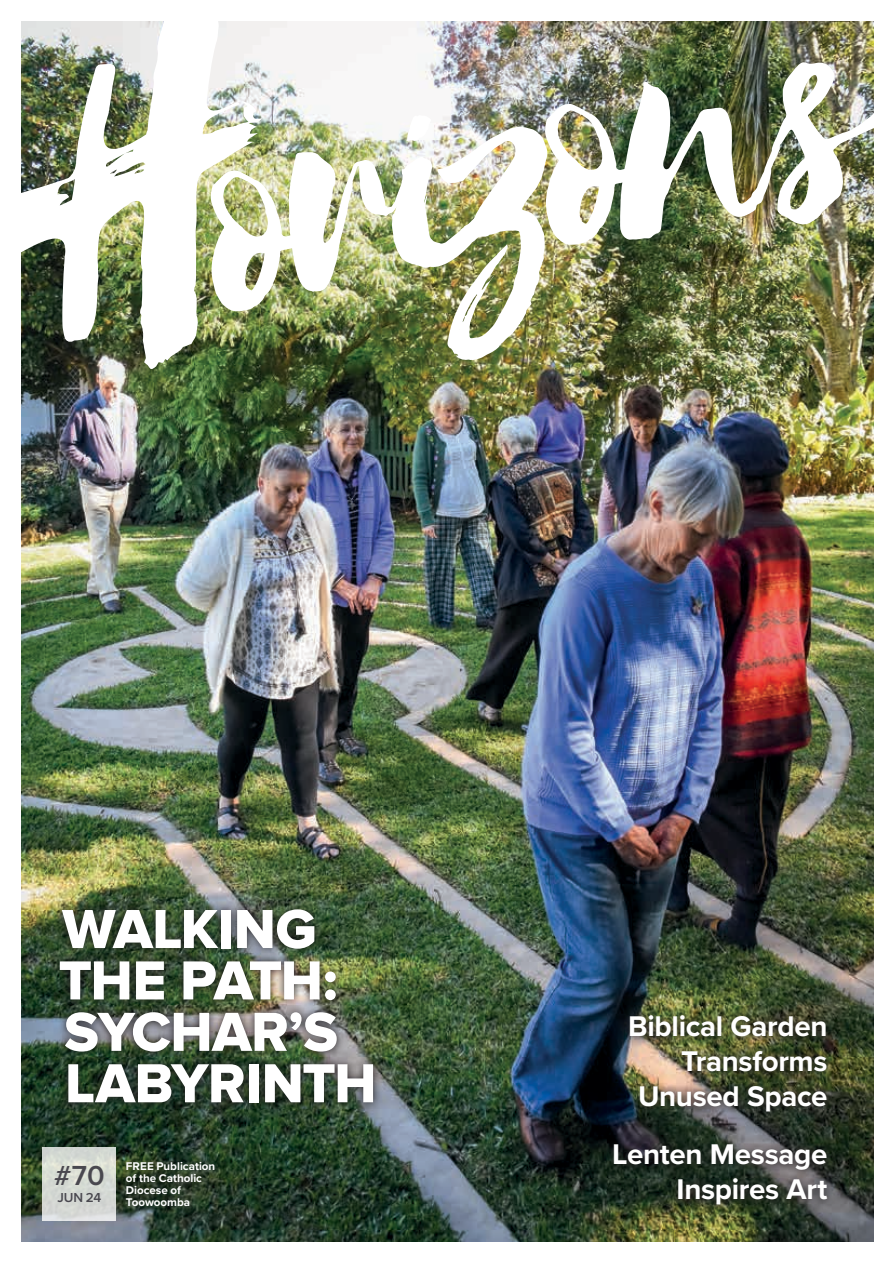
<style>
.page{position:relative;width:893px;height:1263px;background:#fff}
.page>*{position:absolute;margin:0;border:0;box-sizing:border-box;transform-origin:0 0}
.t1{font:57px/51.4px "Proxima Nova Extrabld";letter-spacing:-.01em;color:#fff}
.t2{font:700 29.55px/34.7px "Proxima Nova";letter-spacing:-.01em;color:#fff;text-align:right}
.t3{font:600 28.5px "Proxima Nova";color:#49484f}
.t4{font:600 13.5px "Proxima Nova";color:#49484f}
.t5{font:700 11.55px/12px "Proxima Nova";color:#fff}
</style>
<div class="page">
<img style="left:21px;top:21px;width:853px;height:1221px">
<img style="left:21px;top:21px;width:241px;height:349px">
<img style="left:210px;top:34px;width:664px;height:326px">
<div style="left:117px;top:1152px;width:106px;height:62px;background:#231f20;opacity:.6"></div>
<svg style="left:42px;top:1147px;width:74px;height:73px;background:#d6dad4"></svg>
<img style="left:51px;top:901px;width:331px;height:210px">
<img style="left:605px;top:1008px;width:230px;height:205px">
<h1 class="t1" style="left:58px;top:907px;width:319px">WALKING<br>THE PATH:<br>SYCHAR’S<br>LABYRINTH</h1>
<p class="t3" style="left:54px;top:1154px;width:52px">#70</p>
<p class="t4" style="left:57px;top:1187px;width:45px">JUN 24</p>
<p class="t5" style="left:126px;top:1159px;width:91px">FREE Publication of the Catholic<br>Diocese of<br>Toowoomba</p>
<p class="t2" style="left:628px;top:1008px;width:201px">Biblical Garden<br>Transforms<br>Unused Space</p>
<p class="t2" style="left:612px;top:1136px;width:217px">Lenten Message<br>Inspires Art</p>
</div>
